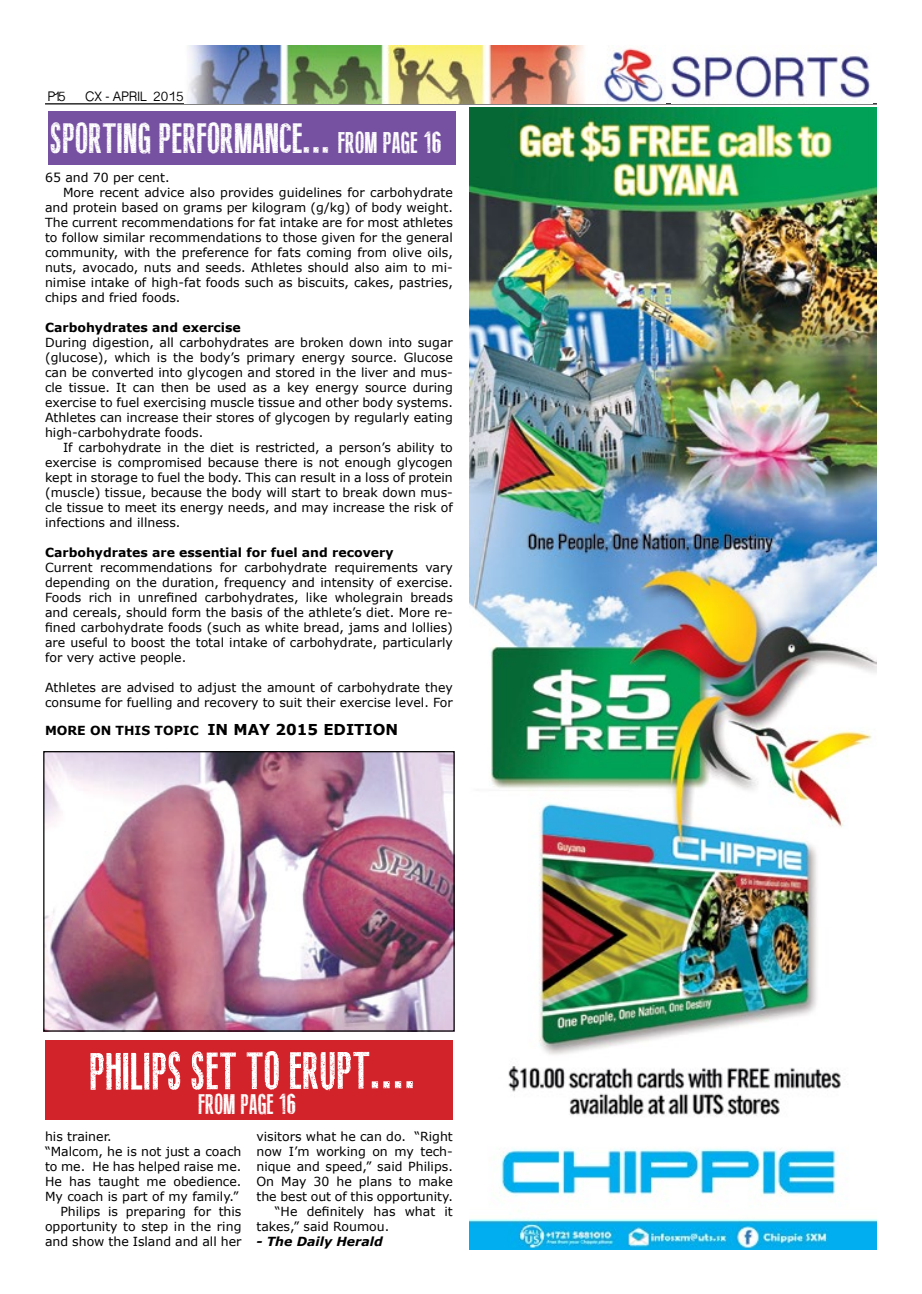
<style>
.page{position:relative;width:922px;height:1294px;background:#fff}
.page>*{position:absolute;margin:0;border:0;box-sizing:border-box;transform-origin:0 0}
.t1{font:52.5px "Fine Eroded";color:#fff}
.t2{font:42.5px "Fine Eroded";color:#fff}
.t3{font:30px "Fine Eroded";color:#fff}
.t4{font:28.38px "Fine Eroded";color:#fff}
.t5{font:700 15px "Verdana";color:#000}
.t6{font:12.5px/15px "Verdana";color:#000;text-align:justify}
.t7{font:700 12.5px "Verdana";color:#000}
.t8{font:12.5px "Sinhala Sangam MN";color:#000}
.t9{font:italic 700 12.5px "Verdana";color:#000}
.s1{font-size:42.5px}
.s2{font-size:12.5px}
</style>
<div class="page">
<hr style="left:45px;top:103px;width:831px;height:1px;background:#000">
<div style="left:48px;top:111px;width:407px;height:54px;background:#7751a1"></div>
<img style="left:671px;top:56px;width:199px;height:44px">
<img style="left:187px;top:45px;width:477px;height:58px">
<div style="left:45px;top:1040px;width:408px;height:80px;background:#d2232a"></div>
<img style="left:469px;top:108px;width:407px;height:1141px">
<img style="left:45px;top:753px;width:407px;height:276px">
<div style="left:43px;top:751px;width:411px;height:280px;border:1px solid #000"></div>
<p class="t8" style="left:48px;top:87px;width:20px">P15</p>
<p class="t8" style="left:85px;top:87px;width:100px">cx - APRIL 2015</p>
<h2 class="t2" style="left:50px;top:116px;width:26px">SPORTING</h2>
<h2 class="t2" style="left:158px;top:116px;width:64px">PERFORMANCE</h2>
<h3 class="t3" style="left:303px;top:127px;width:140px"><span class="s1">...</span> FROM PAGE 16</h3>
<p class="t6" style="left:45px;top:170px;width:126px">65 and 70 per cent.</p>
<p class="t6" style="left:63px;top:185px;width:391px">More recent advice also provides guidelines for carbohydrate</p>
<p class="t6" style="left:45px;top:200px;width:409px">and protein based on grams per kilogram (g/kg) of body weight.</p>
<p class="t6" style="left:45px;top:215px;width:409px">The current recommendations for fat intake are for most athletes</p>
<p class="t6" style="left:45px;top:230px;width:409px">to follow similar recommendations to those given for the general</p>
<p class="t6" style="left:45px;top:245px;width:409px">community, with the preference for fats coming from olive oils,</p>
<p class="t6" style="left:45px;top:260px;width:409px">nuts, avocado, nuts and seeds. Athletes should also aim to mi-</p>
<p class="t6" style="left:45px;top:275px;width:409px">nimise intake of high-fat foods such as biscuits, cakes, pastries,</p>
<p class="t6" style="left:45px;top:290px;width:137px">chips and fried foods.</p>
<p class="t7" style="left:45px;top:319px;width:197px">Carbohydrates and exercise</p>
<p class="t6" style="left:45px;top:335px;width:409px">During digestion, all carbohydrates are broken down into sugar (glucose), which is the body’s primary energy source. Glucose can be converted into glycogen and stored in the liver and mus&shy;cle tissue. It can then be used as a key energy source during exercise to fuel exercising muscle tissue and other body systems.<br>Athletes can increase their stores of glycogen by regularly eating high-carbohydrate foods.</p>
<p class="t6" style="left:45px;top:440px;width:409px;text-indent:18px">If carbohydrate in the diet is restricted, a person’s ability to exercise is compromised because there is not enough glycogen kept in storage to fuel the body. This can result in a loss of protein (muscle) tissue, because the body will start to break down mus&shy;cle tissue to meet its energy needs, and may increase the risk of infections and illness.</p>
<p class="t7" style="left:45px;top:544px;width:350px">Carbohydrates are essential for fuel and recovery</p>
<p class="t6" style="left:45px;top:560px;width:409px">Current recommendations for carbohydrate requirements vary depending on the duration, frequency and intensity of exercise.<br>Foods rich in unrefined carbohydrates, like wholegrain breads and cereals, should form the basis of the athlete’s diet. More re&shy;fined carbohydrate foods (such as white bread, jams and lollies) are useful to boost the total intake of carbohydrate, particularly for very active people.</p>
<p class="t6" style="left:45px;top:680px;width:409px">Athletes are advised to adjust the amount of carbohydrate they consume for fuelling and recovery to suit their exercise level. For</p>
<p class="t5" style="left:45px;top:719px;width:354px"><span class="s2">MORE ON THIS TOPIC</span> IN MAY 2015 EDITION</p>
<h1 class="t1" style="left:89px;top:1043px;width:329px">PHILIPS SET TO ERUPT....</h1>
<h3 class="t4" style="left:198px;top:1089px;width:100px">FROM PAGE 16</h3>
<p class="t6" style="left:45px;top:1128px;width:68px">his trainer.</p>
<p class="t6" style="left:45px;top:1143px;width:198px">“Malcom, he is not just a coach</p>
<p class="t6" style="left:45px;top:1158px;width:198px">to me. He has helped raise me.</p>
<p class="t6" style="left:45px;top:1173px;width:198px">He has taught me obedience.</p>
<p class="t6" style="left:45px;top:1188px;width:195px">My coach is part of my family.”</p>
<p class="t6" style="left:60px;top:1203px;width:182px">Philips is preparing for this</p>
<p class="t6" style="left:45px;top:1218px;width:198px">opportunity to step in the ring</p>
<p class="t6" style="left:45px;top:1233px;width:198px">and show the Island and all her</p>
<p class="t6" style="left:256px;top:1128px;width:198px">visitors what he can do. “Right</p>
<p class="t6" style="left:256px;top:1143px;width:198px">now I’m working on my tech-</p>
<p class="t6" style="left:256px;top:1158px;width:198px">nique and speed,” said Philips.</p>
<p class="t6" style="left:256px;top:1173px;width:198px">On May 30 he plans to make</p>
<p class="t6" style="left:256px;top:1188px;width:198px">the best out of this opportunity.</p>
<p class="t6" style="left:275px;top:1203px;width:179px">“He definitely has what it</p>
<p class="t6" style="left:256px;top:1218px;width:134px">takes,” said Roumou.</p>
<p class="t9" style="left:256px;top:1232px;width:128px">- The Daily Herald</p>
</div>
